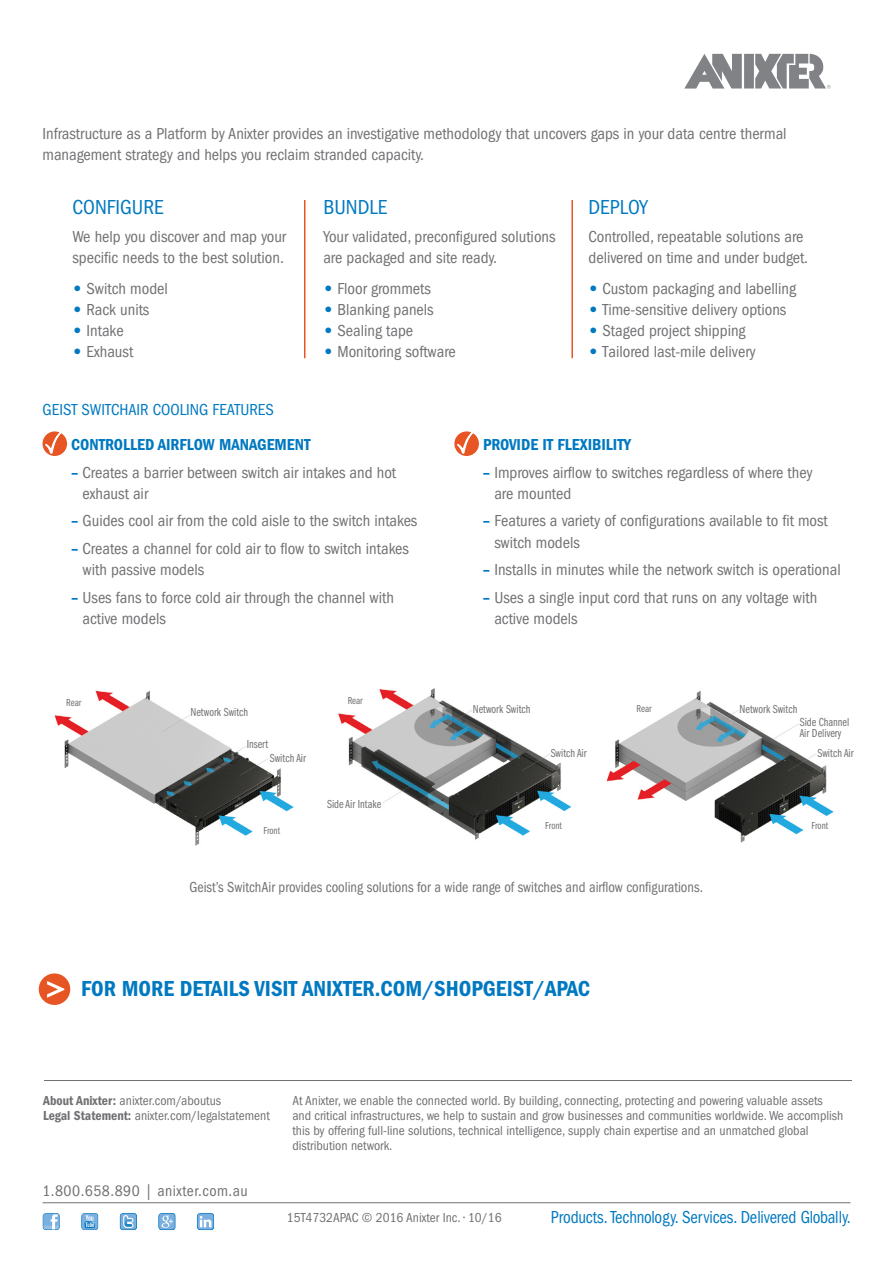
<style>
.page{position:relative;width:893px;height:1263px;background:#fff}
.page>*{position:absolute;margin:0;border:0;box-sizing:border-box;transform-origin:0 0}
.t1{font:22.5px "ITC Franklin Gothic Std Dm Cd";color:#0079c1}
.t2{font:condensed 21px "ITC Franklin Gothic Std";color:#0079c1}
.t3{font:condensed 18px "ITC Franklin Gothic Std";color:#0079c1;scale:.93 1}
.t4{font:condensed 16.5px/21px "ITC Franklin Gothic Std";color:#717073}
.t5{font:16.5px "ITC Franklin Gothic Std Dm Cd";color:#0079c1}
.t6{font:condensed 16.5px "ITC Franklin Gothic Std";color:#0079c1}
.t7{font:condensed 15.75px "ITC Franklin Gothic Std";letter-spacing:.03em;color:#717073}
.t8{font:condensed 15px "ITC Franklin Gothic Std";color:#717073;scale:.95 1}
.t9{font:condensed 13.5px/15px "ITC Franklin Gothic Std";color:#717073}
.t10{font:12px/10.5px "ITC Franklin Gothic Std Bk Cp";color:#717073}
.t11{font:10.5px "ITC Franklin Gothic Std Bk Cp";color:#717073}
.s1{font-family:"ITC Franklin Gothic Std Hvy";font-stretch:normal;color:#0079c1}
.s2{font-family:"ITC Franklin Gothic Std Dm Cd";font-stretch:normal;color:#0079c1}
.s3{font-family:"ITC Franklin Gothic Std Dm Cd";font-stretch:normal}
</style>
<div class="page">
<div style="left:43px;top:432px;width:23px;height:23px;background:#e75525;border-radius:50%"></div>
<div style="left:43px;top:431px;width:24px;height:25px;border:2px solid #e75525;border-radius:50%"></div>
<svg style="left:44px;top:431px;width:19px;height:24px"></svg>
<div style="left:455px;top:432px;width:23px;height:23px;background:#e75525;border-radius:50%"></div>
<div style="left:454px;top:431px;width:25px;height:25px;border:2px solid #e75525;border-radius:50%"></div>
<svg style="left:456px;top:431px;width:19px;height:24px"></svg>
<img style="left:54px;top:690px;width:240px;height:156px">
<img style="left:338px;top:688px;width:234px;height:152px">
<img style="left:606px;top:691px;width:228px;height:152px">
<hr style="left:304px;top:200px;width:1px;height:158px;background:#e75525">
<hr style="left:571px;top:200px;width:2px;height:158px;background:#e75525">
<div style="left:66px;top:699px;width:26px;height:10px;background:#fff"></div>
<div style="left:348px;top:696px;width:26px;height:11px;background:#fff"></div>
<div style="left:637px;top:705px;width:25px;height:10px;background:#fff"></div>
<div style="left:263px;top:827px;width:26px;height:10px;background:#fff"></div>
<div style="left:545px;top:822px;width:26px;height:10px;background:#fff"></div>
<div style="left:811px;top:822px;width:26px;height:10px;background:#fff"></div>
<div style="left:191px;top:708px;width:77px;height:10px;background:#fff"></div>
<div style="left:473px;top:705px;width:78px;height:10px;background:#fff"></div>
<div style="left:740px;top:705px;width:57px;height:10px;background:#fff"></div>
<div style="left:800px;top:718px;width:58px;height:28px;background:#fff"></div>
<div style="left:247px;top:739px;width:78px;height:11px;background:#fff"></div>
<div style="left:270px;top:753px;width:78px;height:11px;background:#fff"></div>
<div style="left:551px;top:748px;width:44px;height:11px;background:#fff"></div>
<div style="left:817px;top:748px;width:45px;height:11px;background:#fff"></div>
<div style="left:327px;top:800px;width:56px;height:10px;background:#fff"></div>
<div style="left:39px;top:973px;width:31px;height:32px;background:#e75525;border-radius:50%"></div>
<svg style="left:47px;top:981px;width:17px;height:17px"></svg>
<hr style="left:43px;top:1202px;width:807px;height:1px;background:#717073">
<svg style="left:43px;top:1213px;width:17px;height:17px"></svg>
<svg style="left:120px;top:1213px;width:17px;height:17px"></svg>
<svg style="left:81px;top:1213px;width:17px;height:17px"></svg>
<svg style="left:158px;top:1213px;width:18px;height:17px"></svg>
<svg style="left:197px;top:1213px;width:17px;height:17px"></svg>
<hr style="left:44px;top:1080px;width:808px;height:1px;background:#717073">
<div style="left:744px;top:54px;width:10px;height:35px;background:#808285"></div>
<svg style="left:684px;top:54px;width:58px;height:35px"></svg>
<svg style="left:755px;top:54px;width:75px;height:35px"></svg>
<p class="t4" style="left:43px;top:123px;width:746px">Infrastructure as a Platform by Anixter provides an investigative methodology that uncovers gaps in your data centre thermal management strategy and helps you reclaim stranded capacity.</p>
<p class="t2" style="left:73px;top:196px;width:93px">CONFIGURE</p>
<p class="t4" style="left:73px;top:226px;width:215px">We help you discover and map your specific needs to the best solution.</p>
<p class="t4" style="left:73px;top:278px;width:97px"><span class="s1">•</span> Switch model</p>
<p class="t4" style="left:73px;top:299px;width:78px"><span class="s1">•</span> Rack units</p>
<p class="t4" style="left:73px;top:320px;width:53px"><span class="s1">•</span> Intake</p>
<p class="t4" style="left:73px;top:341px;width:62px"><span class="s1">•</span> Exhaust</p>
<p class="t2" style="left:323px;top:196px;width:66px">BUNDLE</p>
<p class="t4" style="left:323px;top:226px;width:234px">Your validated, preconfigured solutions are packaged and site ready.</p>
<p class="t4" style="left:323px;top:278px;width:109px"><span class="s1">•</span> Floor grommets</p>
<p class="t4" style="left:323px;top:299px;width:112px"><span class="s1">•</span> Blanking panels</p>
<p class="t4" style="left:323px;top:320px;width:91px"><span class="s1">•</span> Sealing tape</p>
<p class="t4" style="left:323px;top:341px;width:134px"><span class="s1">•</span> Monitoring software</p>
<p class="t2" style="left:588px;top:196px;width:61px">DEPLOY</p>
<p class="t4" style="left:588px;top:226px;width:221px">Controlled, repeatable solutions are delivered on time and under budget.</p>
<p class="t4" style="left:588px;top:278px;width:209px"><span class="s1">•</span> Custom packaging and labelling</p>
<p class="t4" style="left:588px;top:299px;width:199px"><span class="s1">•</span> Time-sensitive delivery options</p>
<p class="t4" style="left:588px;top:320px;width:159px"><span class="s1">•</span> Staged project shipping</p>
<p class="t4" style="left:588px;top:341px;width:169px"><span class="s1">•</span> Tailored last-mile delivery</p>
<p class="t6" style="left:43px;top:401px;width:233px">GEIST SWITCHAIR COOLING FEATURES</p>
<p class="t5" style="left:71px;top:435px;width:241px">CONTROLLED AIRFLOW MANAGEMENT</p>
<p class="t4" style="left:83px;top:462px;width:315px;text-indent:-12px"><span class="s2">–</span> Creates a barrier between switch air intakes and hot exhaust air</p>
<p class="t4" style="left:71px;top:511px;width:348px"><span class="s2">–</span> Guides cool air from the cold aisle to the switch intakes</p>
<p class="t4" style="left:83px;top:538px;width:328px;text-indent:-12px"><span class="s2">–</span> Creates a channel for cold air to flow to switch intakes with passive models</p>
<p class="t4" style="left:83px;top:587px;width:313px;text-indent:-12px"><span class="s2">–</span> Uses fans to force cold air through the channel with active models</p>
<p class="t5" style="left:483px;top:435px;width:150px">PROVIDE IT FLEXIBILITY</p>
<p class="t4" style="left:494px;top:462px;width:320px;text-indent:-12px"><span class="s2">–</span> Improves airflow to switches regardless of where they are mounted</p>
<p class="t4" style="left:494px;top:511px;width:335px;text-indent:-12px"><span class="s2">–</span> Features a variety of configurations available to fit most switch models</p>
<p class="t4" style="left:483px;top:559px;width:359px"><span class="s2">–</span> Installs in minutes while the network switch is operational</p>
<p class="t4" style="left:494px;top:587px;width:324px;text-indent:-12px"><span class="s2">–</span> Uses a single input cord that runs on any voltage with active models</p>
<p class="t11" style="left:66px;top:697px;width:17px">Rear</p>
<p class="t11" style="left:348px;top:694px;width:17px">Rear</p>
<p class="t10" style="left:191px;top:707px;width:59px">Network Switch</p>
<p class="t10" style="left:473px;top:704px;width:59px">Network Switch</p>
<p class="t10" style="left:740px;top:704px;width:59px">Network Switch</p>
<p class="t11" style="left:637px;top:703px;width:17px">Rear</p>
<p class="t10" style="left:800px;top:717px;width:51px">Side Channel<br>Air Delivery</p>
<p class="t10" style="left:247px;top:739px;width:23px">Insert</p>
<p class="t10" style="left:551px;top:748px;width:38px">Switch Air</p>
<p class="t10" style="left:817px;top:748px;width:38px">Switch Air</p>
<p class="t10" style="left:270px;top:753px;width:38px">Switch Air</p>
<p class="t11" style="left:263px;top:825px;width:18px">Front</p>
<p class="t10" style="left:327px;top:799px;width:56px">Side Air Intake</p>
<p class="t11" style="left:545px;top:820px;width:18px">Front</p>
<p class="t11" style="left:811px;top:820px;width:18px">Front</p>
<p class="t8" style="left:189px;top:878px;width:542px">Geist’s SwitchAir provides cooling solutions for a wide range of switches and airflow configurations.</p>
<h1 class="t1" style="left:81px;top:976px;width:511px">FOR MORE DETAILS VISIT ANIXTER.COM/SHOPGEIST/APAC</h1>
<p class="t9" style="left:43px;top:1093px;width:228px"><span class="s3">About Anixter:</span> anixter.com/aboutus<br><span class="s3">Legal Statement:</span> anixter.com/legalstatement</p>
<p class="t9" style="left:292px;top:1093px;width:553px">At Anixter, we enable the connected world. By building, connecting, protecting and powering valuable assets and critical infrastructures, we help to sustain and grow businesses and communities worldwide. We accomplish this by offering full-line solutions, technical intelligence, supply chain expertise and an unmatched global distribution network.</p>
<p class="t7" style="left:42px;top:1182px;width:207px">1.800.658.890 | anixter.com.au</p>
<p class="t9" style="left:287px;top:1210px;width:216px">15T4732APAC © 2016 Anixter Inc. • 10/16</p>
<p class="t3" style="left:551px;top:1206px;width:324px">Products. Technology. Services. Delivered Globally.</p>
</div>
